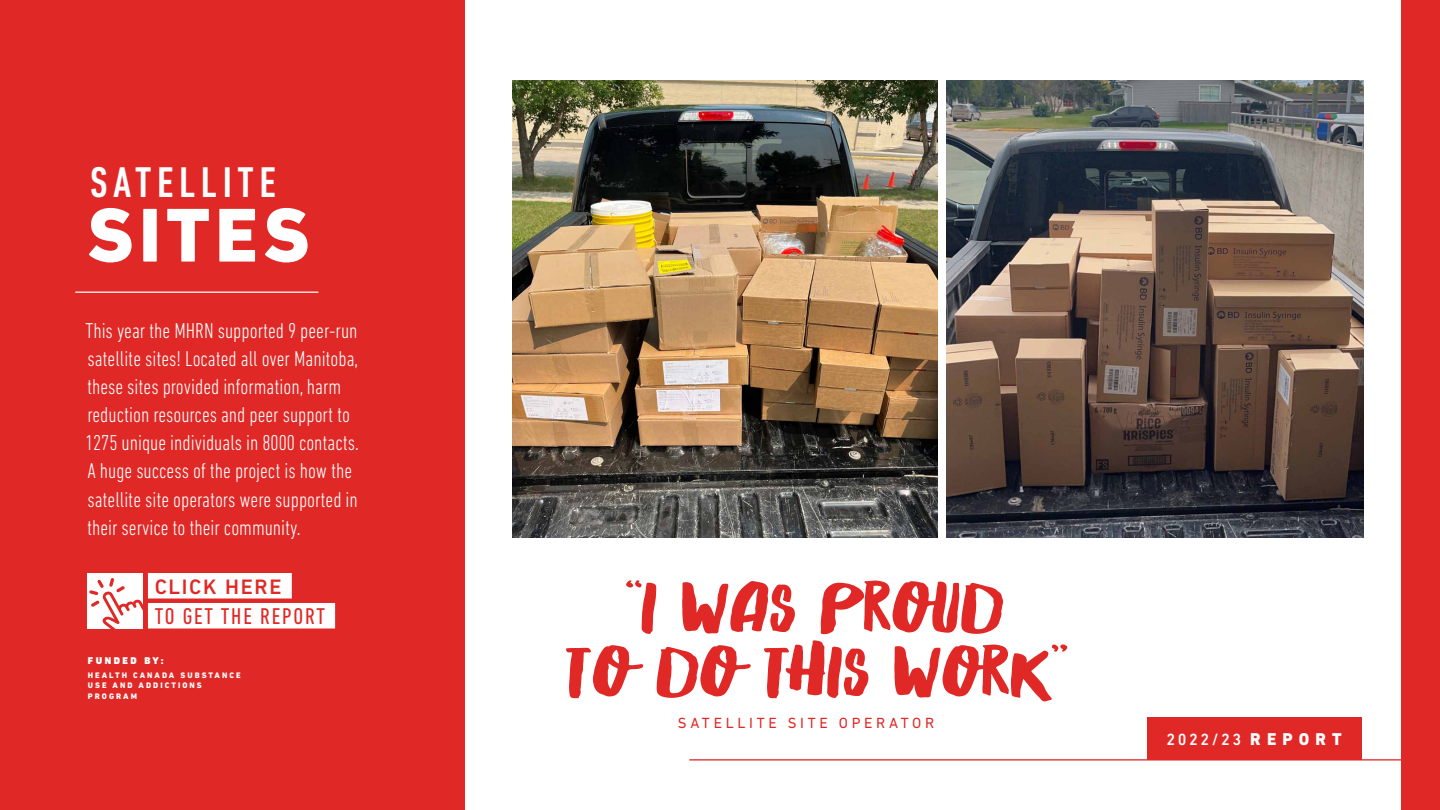
<style>
.page{position:relative;width:1440px;height:810px;background:#fff}
.page>*{position:absolute;margin:0;border:0;box-sizing:border-box;transform-origin:0 0}
.t1{font:800 77.5px "DIN Next LT Pro";letter-spacing:.07em;color:#fff}
.t2{font:73.56px/64px "Northern Soul Caps";letter-spacing:-.02em;color:#e02926;text-align:center;scale:1.41 1}
.t3{font:500 condensed 43.75px "DIN Next LT Pro";letter-spacing:.13em;color:#fff}
.t4{font:condensed 23.25px "DIN Next LT Pro";letter-spacing:.08em;color:#e02926}
.t5{font:300 condensed 21.88px/28.1px "DIN Next LT Pro";color:#fff}
.t6{font:500 21.25px "DIN Next LT Pro";letter-spacing:.08em;color:#e02926}
.t7{font:500 16.5px "DIN Next LT Pro";letter-spacing:.16em;color:#fff}
.t8{font:15px "DIN Next LT Pro";letter-spacing:.25em;color:#e02926}
.t9{font:900 10px "DIN Next LT Pro";letter-spacing:.25em;color:#fff}
.t10{font:800 8.12px/10.6px "DIN Next LT Pro";letter-spacing:.25em;color:#fff}
.s1{font-weight:800;font-size:17.44px}
</style>
<div class="page">
<div style="left:1147px;top:717px;width:214px;height:42px;background:#e02926"></div>
<hr style="left:689px;top:759px;width:751px;height:2px;background:#e02926">
<div style="left:0;top:0;width:465px;height:810px;background:#e02926"></div>
<hr style="left:75px;top:292px;width:243px;height:1px;background:#fff">
<div style="left:148px;top:573px;width:144px;height:25px;background:#fff"></div>
<div style="left:148px;top:603px;width:187px;height:25px;background:#fff"></div>
<div style="left:87px;top:573px;width:56px;height:56px;background:#fff"></div>
<svg style="left:89px;top:578px;width:54px;height:51px"></svg>
<div style="left:1402px;top:0;width:38px;height:810px;background:#e02926"></div>
<img style="left:513px;top:80px;width:424px;height:458px">
<img style="left:947px;top:80px;width:417px;height:458px">
<h3 class="t3" style="left:90px;top:158px;width:187px">SATELLITE</h3>
<h1 class="t1" style="left:87px;top:189px;width:224px">SITES</h1>
<p class="t5" style="left:85px;top:316px;width:275px">This year the MHRN supported 9 peer-run satellite sites! Located all over Manitoba, these sites provided information, harm reduction resources and peer support to 1275 unique individuals in 8000 contacts.<br>A huge success of the project is how the satellite site operators were supported in their service to their community.</p>
<p class="t6" style="left:155px;top:574px;width:128px">CLICK HERE</p>
<p class="t4" style="left:155px;top:603px;width:172px">TO GET THE REPORT</p>
<p class="t9" style="left:88px;top:655px;width:78px">FUNDED BY:</p>
<p class="t10" style="left:88px;top:669px;width:154px">HEALTH CANADA SUBSTANCE<br>USE AND ADDICTIONS<br>PROGRAM</p>
<h2 class="t2" style="left:564px;top:575px;width:358px">“I WAS PROUD<br>TO DO THIS WORK”</h2>
<p class="t8" style="left:678px;top:715px;width:258px">SATELLITE SITE OPERATOR</p>
<p class="t7" style="left:1166px;top:730px;width:177px">2022/23 <span class="s1">REPORT</span></p>
</div>
